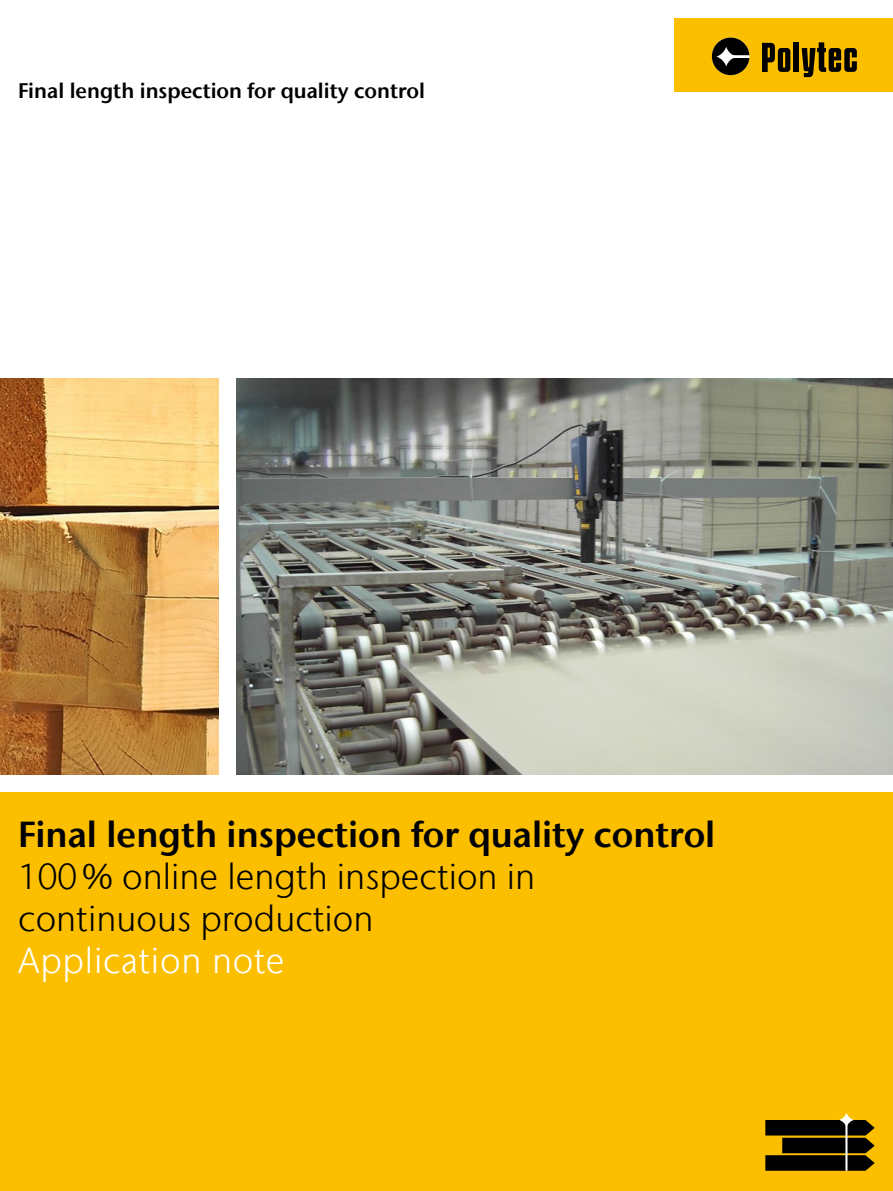
<style>
.page{position:relative;width:893px;height:1191px;background:#fff}
.page>*{position:absolute;margin:0;border:0;box-sizing:border-box;transform-origin:0 0}
.t1{font:300 36px/42px "Stone Sans IIITC Com";color:#000}
.t2{font:600 36px "Stone Sans IIITC Com";color:#000}
.t3{font:300 36px "Stone Sans IIITC Com";letter-spacing:.02em;color:#fff}
.t4{font:600 21px "Stone Sans IIITC Com";color:#000}
</style>
<div class="page">
<div style="left:674px;top:19px;width:219px;height:73px;background:#fcbf00"></div>
<div style="left:794px;top:42px;width:5px;height:30px;background:#000"></div>
<svg style="left:762px;top:43px;width:28px;height:29px"></svg>
<svg style="left:712px;top:38px;width:37px;height:37px"></svg>
<svg style="left:802px;top:42px;width:55px;height:35px"></svg>
<div style="left:0;top:792px;width:893px;height:399px;background:#fcbf00"></div>
<svg style="left:765px;top:1113px;width:110px;height:57px"></svg>
<img style="left:0;top:378px;width:219px;height:396px">
<img style="left:237px;top:378px;width:656px;height:396px">
<p class="t4" style="left:18px;top:77px;width:408px">Final length inspection for quality control</p>
<p class="t2" style="left:18px;top:811px;width:699px">Final length inspection for quality control</p>
<p class="t1" style="left:18px;top:855px;width:518px">100% online length inspection in continuous production</p>
<p class="t3" style="left:18px;top:938px;width:268px">Application note</p>
</div>
